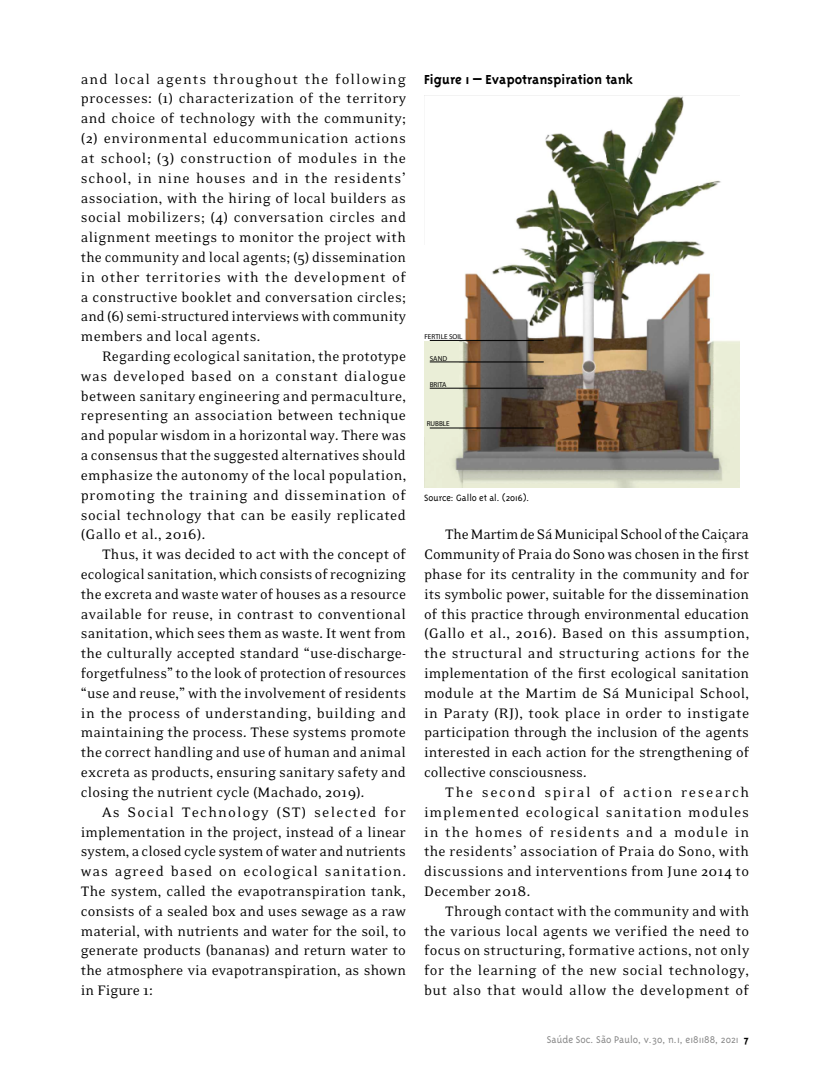
<style>
.page{position:relative;width:830px;height:1085px;background:#fff}
.page>*{position:absolute;margin:0;border:0;box-sizing:border-box;transform-origin:0 0}
.t1{font:15.75px/19.8px "Eidetic Neo";letter-spacing:.01em;color:#000;text-align:justify}
.t2{font:700 15px "Triplex";color:#000}
.t3{font:300 11.25px "Triplex";color:#878787}
.t4{font:300 10.5px "Triplex";color:#000}
.t5{font:7.2px "Myriad Pro";color:#000}
.s1{font-weight:700;color:#000}
</style>
<div class="page">
<img style="left:424px;top:96px;width:315px;height:391px">
<div style="left:424px;top:340px;width:35px;height:96px;background:#eaeed7"></div>
<div style="left:424px;top:244px;width:38px;height:96px;background:#fff"></div>
<hr style="left:429px;top:388px;width:114px;height:1px;background:#000">
<hr style="left:429px;top:427px;width:114px;height:1px;background:#000">
<hr style="left:429px;top:361px;width:114px;height:1px;background:#000">
<hr style="left:429px;top:340px;width:114px;height:1px;background:#000">
<p class="t1" style="left:81px;top:69px;width:326px">and local agents throughout the following processes: (1) characterization of the territory and choice of technology with the community; (2) environmental educommunication actions at school; (3) construction of modules in the school, in nine houses and in the residents’ association, with the hiring of local builders as social mobilizers; (4) conversation circles and alignment meetings to monitor the project with the community and local agents; (5) dissemination in other territories with the development of a constructive booklet and conversation circles; and (6) semi-structured interviews with community members and local agents.</p>
<p class="t1" style="left:81px;top:347px;width:327px;text-indent:21px">Regarding ecological sanitation, the prototype was developed based on a constant dialogue between sanitary engineering and permaculture, representing an association between technique and popular wisdom in a horizontal way. There was a consensus that the suggested alternatives should emphasize the autonomy of the local population, promoting the training and dissemination of social technology that can be easily replicated (Gallo et al., 2016).</p>
<p class="t1" style="left:81px;top:545px;width:326px;text-indent:21px">Thus, it was decided to act with the concept of ecological sanitation, which consists of recognizing the excreta and waste water of houses as a resource available for reuse, in contrast to conventional sanitation, which sees them as waste. It went from the culturally accepted standard “use-discharge&shy;forgetfulness” to the look of protection of resources “use and reuse,” with the involvement of residents in the process of understanding, building and maintaining the process. These systems promote the correct handling and use of human and animal excreta as products, ensuring sanitary safety and closing the nutrient cycle (Machado, 2019).</p>
<p class="t1" style="left:81px;top:802px;width:326px;text-indent:21px">As Social Technology (ST) selected for implementation in the project, instead of a linear system, a closed cycle system of water and nutrients was agreed based on ecological sanitation.<br>The system, called the evapotranspiration tank, consists of a sealed box and uses sewage as a raw material, with nutrients and water for the soil, to generate products (bananas) and return water to the atmosphere via evapotranspiration, as shown in Figure 1:</p>
<p class="t2" style="left:424px;top:70px;width:210px">Figure 1 – Evapotranspiration tank</p>
<p class="t5" style="left:424px;top:332px;width:40px">FERTILE SOIL</p>
<p class="t5" style="left:429px;top:353px;width:19px">SAND</p>
<p class="t5" style="left:429px;top:380px;width:18px">BRITA</p>
<p class="t5" style="left:426px;top:419px;width:25px">RUBBLE</p>
<p class="t4" style="left:424px;top:491px;width:107px">Source: Gallo et al. (2016).</p>
<p class="t1" style="left:424px;top:525px;width:326px;text-indent:21px">The Martim de Sá Municipal School of the Caiçara Community of Praia do Sono was chosen in the first phase for its centrality in the community and for its symbolic power, suitable for the dissemination of this practice through environmental education (Gallo et al., 2016). Based on this assumption, the structural and structuring actions for the implementation of the first ecological sanitation module at the Martim de Sá Municipal School, in Paraty (RJ), took place in order to instigate participation through the inclusion of the agents interested in each action for the strengthening of collective consciousness.</p>
<p class="t1" style="left:424px;top:782px;width:326px;text-indent:21px">The second spiral of action research implemented ecological sanitation modules in the homes of residents and a module in the residents’ association of Praia do Sono, with discussions and interventions from June 2014 to December 2018.</p>
<p class="t1" style="left:424px;top:901px;width:327px;text-indent:21px">Through contact with the community and with the various local agents we verified the need to focus on structuring, formative actions, not only for the learning of the new social technology, but also that would allow the development of</p>
<p class="t3" style="left:546px;top:1033px;width:204px">Saúde Soc. São Paulo, v.30, n.1, e181188, 2021 <span class="s1">7</span></p>
</div>
